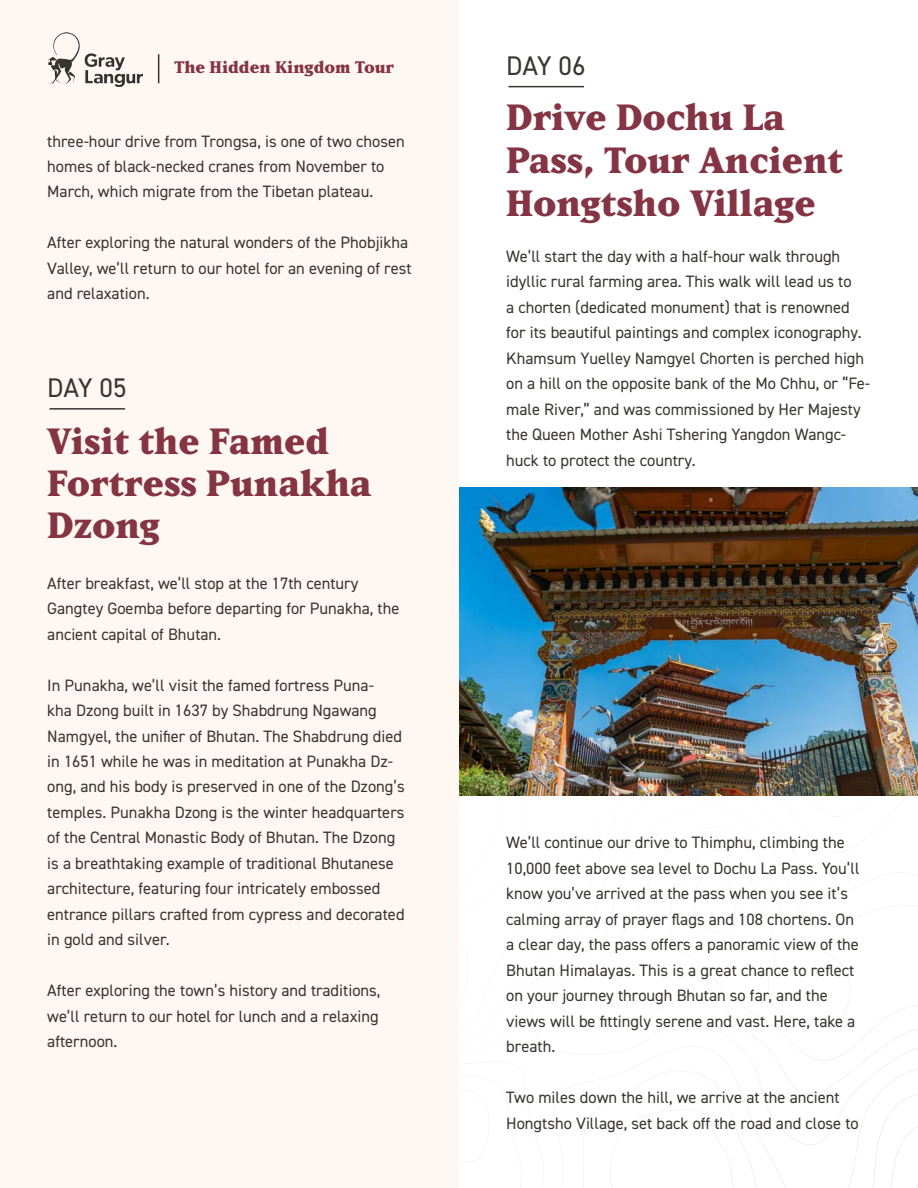
<style>
.page{position:relative;width:918px;height:1188px;background:#fff}
.page>*{position:absolute;margin:0;border:0;box-sizing:border-box;transform-origin:0 0}
.t1{font:800 36px/43.2px "Matrix IIOT";color:#853444}
.t2{font:27px "DIN2014";color:#383532}
.t3{font:16.5px/25.5px "DIN2014";color:#383532}
.t4{font:800 16.5px "Matrix IIOT";color:#853444}
</style>
<div class="page">
<div style="left:0;top:0;width:459px;height:1188px;background:#fff8f2"></div>
<img style="left:48px;top:32px;width:95px;height:54px">
<svg style="left:158px;top:54px;width:1px;height:29px"></svg>
<hr style="left:508px;top:86px;width:76px;height:1px;background:#383532">
<img style="left:459px;top:487px;width:459px;height:309px">
<hr style="left:49px;top:408px;width:76px;height:2px;background:#383532">
<p class="t4" style="left:174px;top:58px;width:221px">The Hidden Kingdom Tour</p>
<p class="t3" style="left:47px;top:128px;width:359px">three-hour drive from Trongsa, is one of two chosen homes of black-necked cranes from November to<br>March, which migrate from the Tibetan plateau.</p>
<p class="t3" style="left:47px;top:230px;width:366px">After exploring the natural wonders of the Phobjikha<br>Valley, we’ll return to our hotel for an evening of rest and relaxation.</p>
<p class="t2" style="left:47px;top:371px;width:81px">DAY 05</p>
<p class="t1" style="left:47px;top:419px;width:326px;line-height:42px">Visit the Famed<br>Fortress Punakha<br>Dzong</p>
<p class="t3" style="left:47px;top:570px;width:354px">After breakfast, we’ll stop at the 17th century<br>Gangtey Goemba before departing for Punakha, the ancient capital of Bhutan.</p>
<p class="t3" style="left:47px;top:672px;width:359px">In Punakha, we’ll visit the famed fortress Puna-<br>kha Dzong built in 1637 by Shabdrung Ngawang Namgyel, the unifier of Bhutan. The Shabdrung died in 1651 while he was in meditation at Punakha Dz&shy;ong, and his body is preserved in one of the Dzong’s temples. Punakha Dzong is the winter headquarters of the Central Monastic Body of Bhutan. The Dzong is a breathtaking example of traditional Bhutanese architecture, featuring four intricately embossed entrance pillars crafted from cypress and decorated in gold and silver.</p>
<p class="t3" style="left:47px;top:978px;width:335px;text-align:justify">After exploring the town’s history and traditions, we’ll return to our hotel for lunch and a relaxing afternoon.</p>
<p class="t2" style="left:506px;top:49px;width:81px">DAY 06</p>
<p class="t1" style="left:506px;top:95px;width:338px">Drive Dochu La<br>Pass, Tour Ancient<br>Hongtsho Village</p>
<p class="t3" style="left:506px;top:243px;width:365px">We’ll start the day with a half-hour walk through idyllic rural farming area. This walk will lead us to<br>a chorten (dedicated monument) that is renowned for its beautiful paintings and complex iconography.<br>Khamsum Yuelley Namgyel Chorten is perched high on a hill on the opposite bank of the Mo Chhu, or “Fe&shy;male River,” and was commissioned by Her Majesty the Queen Mother Ashi Tshering Yangdon Wangc&shy;huck to protect the country.</p>
<p class="t3" style="left:506px;top:830px;width:355px">We’ll continue our drive to Thimphu, climbing the 10,000 feet above sea level to Dochu La Pass. You’ll know you’ve arrived at the pass when you see it’s calming array of prayer flags and 108 chortens. On a clear day, the pass offers a panoramic view of the Bhutan Himalayas. This is a great chance to reflect on your journey through Bhutan so far, and the views will be fittingly serene and vast. Here, take a breath.</p>
<p class="t3" style="left:506px;top:1085px;width:354px">Two miles down the hill, we arrive at the ancient<br>Hongtsho Village, set back off the road and close to</p>
</div>
